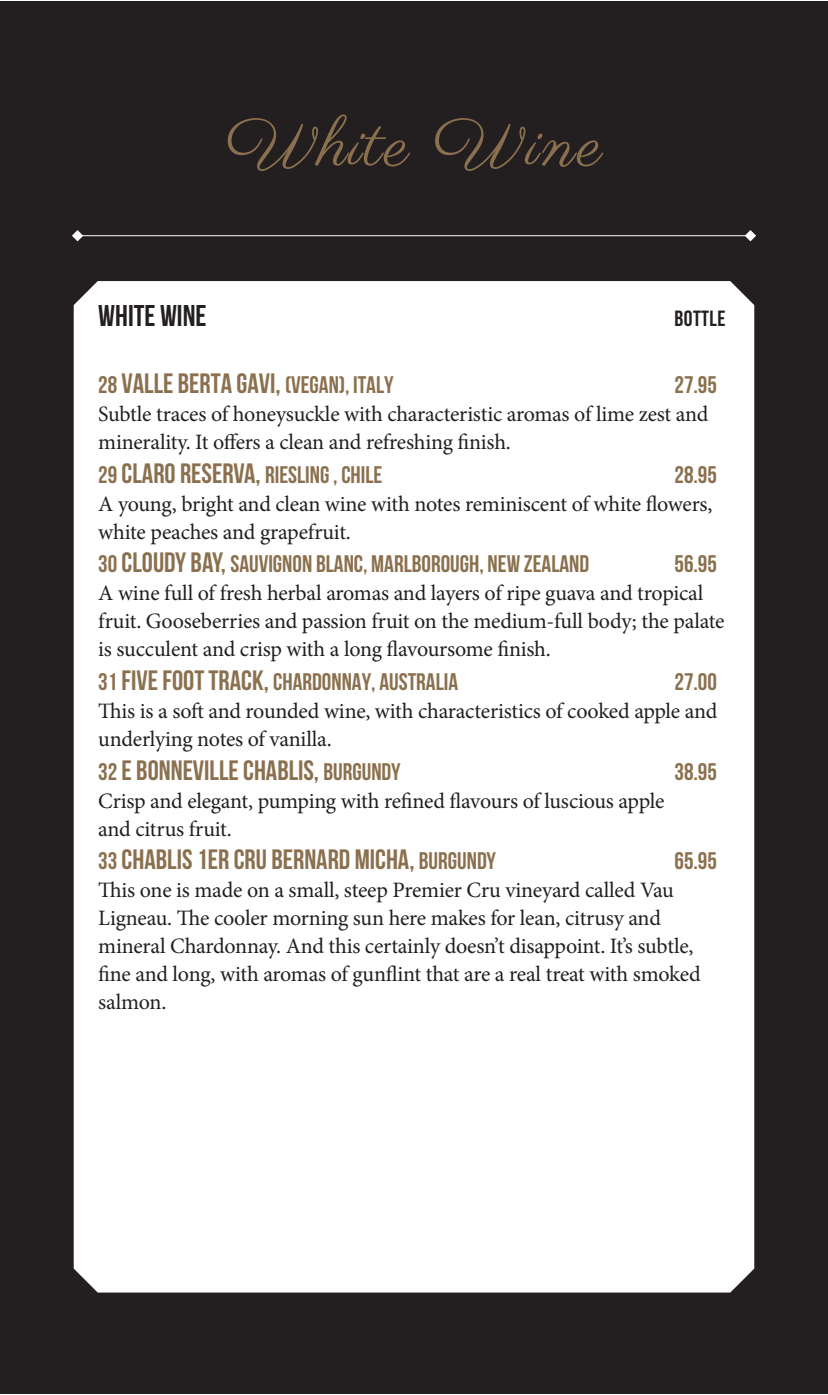
<style>
.page{position:relative;width:828px;height:1395px;background:#fff}
.page>*{position:absolute;margin:0;border:0;box-sizing:border-box;transform-origin:0 0}
.t1{font:68px "Parisienne";letter-spacing:.03em;color:#8a704e}
.t2{font:30px "Bebas Neue";color:#231f20}
.t3{font:28px "Bebas Neue";color:#8a704e}
.t4{font:24px "Bebas Neue";color:#8a704e}
.t5{font:22px/28px "Minion Pro";letter-spacing:-.01em;color:#231f20}
.t6{font:22px "Bebas Neue";letter-spacing:.02em;color:#231f20}
.s1{font-size:28px}
.s2{font-size:24px}
</style>
<div class="page">
<div style="left:0;top:1px;width:828px;height:1393px;background:#231f20"></div>
<div style="left:74px;top:281px;width:680px;height:1011px;background:#fff"></div>
<hr style="left:73px;top:235px;width:681px;height:1px;background:#fff">
<svg style="left:72px;top:230px;width:11px;height:11px"></svg>
<svg style="left:745px;top:230px;width:11px;height:11px"></svg>
<h1 class="t1" style="left:226px;top:102px;width:378px">White Wine</h1>
<h2 class="t2" style="left:98px;top:299px;width:110px">WHITE WINE</h2>
<p class="t6" style="left:674px;top:306px;width:53px">BOTTLE</p>
<p class="t4" style="left:98px;top:372px;width:297px">28 <span class="s1">VALLE BERTA GAVI,</span> (VEGAN), ITALY</p>
<p class="t4" style="left:674px;top:372px;width:44px">27.95</p>
<p class="t5" style="left:98px;top:400px;width:611px">Subtle traces of honeysuckle with characteristic aromas of lime zest and minerality. It offers a clean and refreshing finish.</p>
<p class="t4" style="left:98px;top:461px;width:286px">29 <span class="s1">CLARO RESERVA,</span> RIESLING , CHILE</p>
<p class="t4" style="left:674px;top:461px;width:44px">28.95</p>
<p class="t5" style="left:98px;top:490px;width:615px">A young, bright and clean wine with notes reminiscent of white flowers, white peaches and grapefruit.</p>
<p class="t4" style="left:98px;top:551px;width:492px">30 <span class="s1">CLOUDY BAY,</span> SAUVIGNON BLANC, MARLBOROUGH, NEW ZEALAND</p>
<p class="t4" style="left:674px;top:551px;width:44px">56.95</p>
<p class="t5" style="left:98px;top:579px;width:628px">A wine full of fresh herbal aromas and layers of ripe guava and tropical fruit. Gooseberries and passion fruit on the medium-full body; the palate is succulent and crisp with a long flavoursome finish.</p>
<p class="t4" style="left:98px;top:668px;width:361px">31 <span class="s1">FIVE FOOT TRACK,</span> CHARDONNAY, AUSTRALIA</p>
<p class="t4" style="left:674px;top:668px;width:44px">27.00</p>
<p class="t5" style="left:98px;top:697px;width:620px">This is a soft and rounded wine, with characteristics of cooked apple and underlying notes of vanilla.</p>
<p class="t3" style="left:98px;top:754px;width:304px"><span class="s2">32</span> E BONNEVILLE CHABLIS, <span class="s2">BURGUNDY</span></p>
<p class="t4" style="left:674px;top:758px;width:44px">38.95</p>
<p class="t5" style="left:98px;top:786px;width:568px">Crisp and elegant, pumping with refined flavours of luscious apple and citrus fruit.</p>
<p class="t3" style="left:98px;top:844px;width:399px"><span class="s2">33</span> CHABLIS 1ER CRU BERNARD MICHA, <span class="s2">BURGUNDY</span></p>
<p class="t4" style="left:674px;top:848px;width:44px">65.95</p>
<p class="t5" style="left:98px;top:876px;width:604px">This one is made on a small, steep Premier Cru vineyard called Vau Ligneau. The cooler morning sun here makes for lean, citrusy and mineral Chardonnay. And this certainly doesn’t disappoint. It’s subtle, fine and long, with aromas of gunflint that are a real treat with smoked salmon.</p>
</div>
